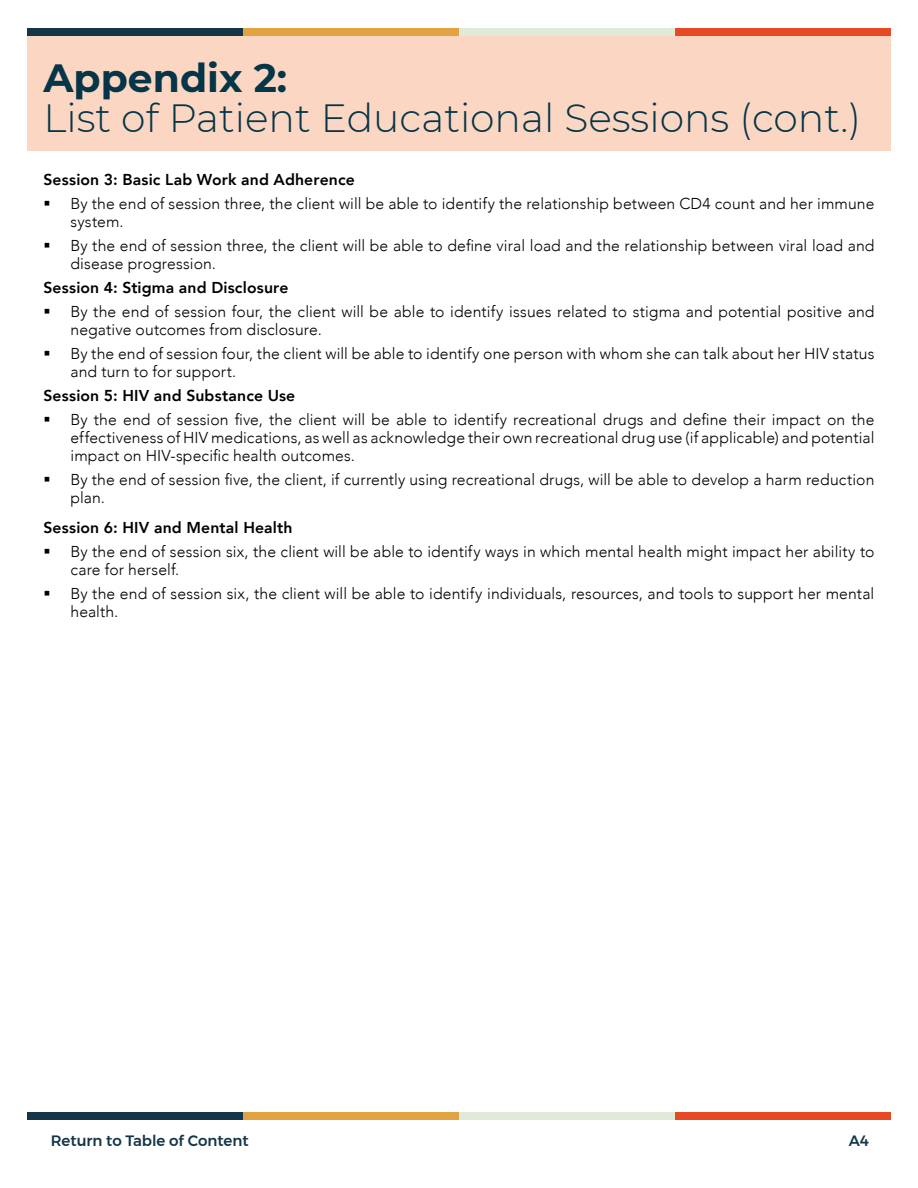
<style>
.page{position:relative;width:918px;height:1188px;background:#fff}
.page>*{position:absolute;margin:0;border:0;box-sizing:border-box;transform-origin:0 0}
.t1{font:300 39.3px "Montserrat";color:#053548}
.t2{font:700 39.3px "Montserrat";color:#053548}
.t3{font:300 15.75px/18px "Avenir";letter-spacing:.005em;color:#000}
.t4{font:800 15.75px "Avenir";letter-spacing:.01em;color:#000}
.t5{font:500 15px "Montserrat";color:#143647}
</style>
<div class="page">
<div style="left:27px;top:1112px;width:216px;height:8px;background:#143647"></div>
<div style="left:243px;top:1112px;width:216px;height:8px;background:#e1a241"></div>
<div style="left:459px;top:1112px;width:216px;height:8px;background:#e1ead8"></div>
<div style="left:675px;top:1112px;width:216px;height:8px;background:#e84925"></div>
<div style="left:27px;top:30px;width:864px;height:121px;background:#fbd7c3"></div>
<div style="left:27px;top:28px;width:216px;height:8px;background:#143647"></div>
<div style="left:243px;top:28px;width:216px;height:8px;background:#e1a241"></div>
<div style="left:459px;top:28px;width:216px;height:8px;background:#e1ead8"></div>
<div style="left:675px;top:28px;width:216px;height:8px;background:#e84925"></div>
<p class="t2" style="left:43px;top:50px;width:245px">Appendix 2:</p>
<p class="t1" style="left:43px;top:92px;width:819px">List of Patient Educational Sessions (cont.)</p>
<p class="t4" style="left:44px;top:167px;width:313px">Session 3: Basic Lab Work and Adherence</p>
<p class="t3" style="left:71px;top:195px;width:805px;text-indent:-27px">▪ By the end of session three, the client will be able to identify the relationship between CD4 count and her immune system.</p>
<p class="t3" style="left:71px;top:237px;width:805px;text-indent:-27px">▪ By the end of session three, the client will be able to define viral load and the relationship between viral load and disease progression.</p>
<p class="t4" style="left:44px;top:275px;width:247px">Session 4: Stigma and Disclosure</p>
<p class="t3" style="left:71px;top:303px;width:806px;text-indent:-27px">▪ By the end of session four, the client will be able to identify issues related to stigma and potential positive and negative outcomes from disclosure.</p>
<p class="t3" style="left:71px;top:345px;width:806px;text-indent:-27px">▪ By the end of session four, the client will be able to identify one person with whom she can talk about her HIV status and turn to for support.</p>
<p class="t4" style="left:44px;top:383px;width:253px">Session 5: HIV and Substance Use</p>
<p class="t3" style="left:71px;top:411px;width:805px;text-align:justify;text-indent:-27px">▪ By the end of session five, the client will be able to identify recreational drugs and define their impact on the effectiveness of HIV medications, as well as acknowledge their own recreational drug use (if applicable) and potential impact on HIV-specific health outcomes.</p>
<p class="t3" style="left:71px;top:471px;width:805px;text-indent:-27px">▪ By the end of session five, the client, if currently using recreational drugs, will be able to develop a harm reduction plan.</p>
<p class="t4" style="left:44px;top:515px;width:251px">Session 6: HIV and Mental Health</p>
<p class="t3" style="left:71px;top:543px;width:806px;text-indent:-27px">▪ By the end of session six, the client will be able to identify ways in which mental health might impact her ability to care for herself.</p>
<p class="t3" style="left:71px;top:585px;width:805px;text-indent:-27px">▪ By the end of session six, the client will be able to identify individuals, resources, and tools to support her mental health.</p>
<p class="t5" style="left:51px;top:1129px;width:199px">Return to Table of Content</p>
<p class="t5" style="left:849px;top:1129px;width:22px">A4</p>
</div>
